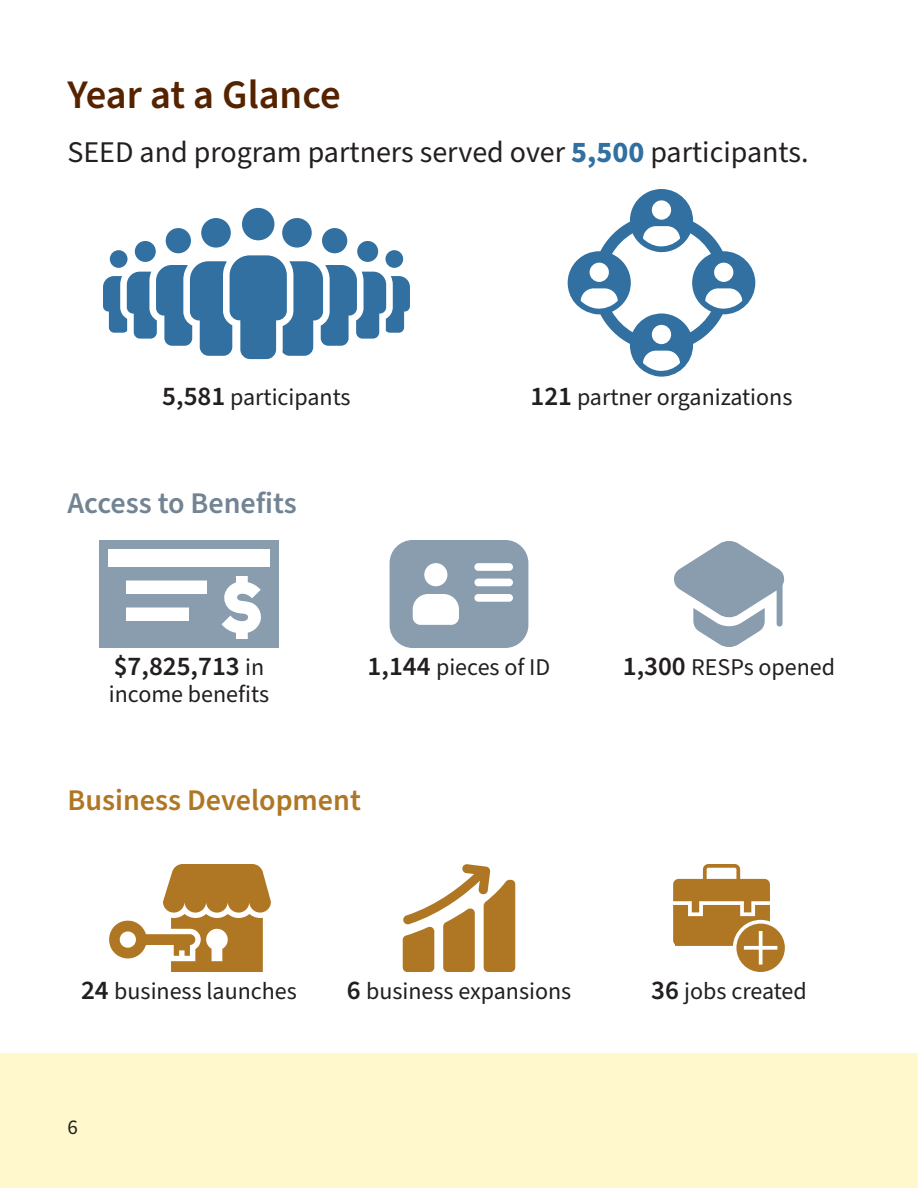
<style>
.page{position:relative;width:918px;height:1188px;background:#fff}
.page>*{position:absolute;margin:0;border:0;box-sizing:border-box;transform-origin:0 0}
.t1{font:600 40.5px "Source Sans Pro";color:#552300}
.Statistic-Lede{font:30px "Source Sans Pro";color:#231f20}
.t2{font:600 30px "Source Sans Pro";color:#af7724}
.t3{font:600 30px "Source Sans Pro";color:#728493}
.Statistic{font:600 27px "Source Sans Pro";color:#231f20}
.Statistic-2{font:24px "Source Sans Pro";color:#231f20}
.t4{font:21px "Source Sans Pro";color:#231f20}
.s1{font-weight:700;color:#3270a1}
.s2{font-weight:600;font-size:27px}
.s3{font-weight:400;font-size:24px}
</style>
<div class="page">
<div style="left:0;top:1053px;width:918px;height:135px;background:#fff8cd"></div>
<div style="left:385px;top:250px;width:18px;height:18px;background:#3170a0;border-radius:50%"></div>
<div style="left:357px;top:241px;width:21px;height:21px;background:#3170a0;border-radius:50%"></div>
<div style="left:322px;top:228px;width:25px;height:25px;background:#3170a0;border-radius:50%"></div>
<div style="left:282px;top:218px;width:30px;height:30px;background:#3170a0;border-radius:50%"></div>
<div style="left:110px;top:250px;width:18px;height:18px;background:#3170a0;border-radius:50%"></div>
<div style="left:135px;top:241px;width:21px;height:21px;background:#3170a0;border-radius:50%"></div>
<div style="left:166px;top:228px;width:25px;height:25px;background:#3170a0;border-radius:50%"></div>
<div style="left:201px;top:218px;width:30px;height:30px;background:#3170a0;border-radius:50%"></div>
<div style="left:242px;top:208px;width:32px;height:32px;background:#3170a0;border-radius:50%"></div>
<svg style="left:103px;top:255px;width:307px;height:104px"></svg>
<svg style="left:568px;top:189px;width:187px;height:188px"></svg>
<svg style="left:390px;top:540px;width:138px;height:108px"></svg>
<svg style="left:674px;top:541px;width:111px;height:106px"></svg>
<svg style="left:109px;top:864px;width:162px;height:108px"></svg>
<svg style="left:673px;top:864px;width:112px;height:108px"></svg>
<svg style="left:403px;top:864px;width:112px;height:108px"></svg>
<svg style="left:99px;top:540px;width:180px;height:108px"></svg>
<h1 class="t1" style="left:68px;top:68px;width:275px">Year at a Glance</h1>
<p class="Statistic-Lede" style="left:68px;top:132px;width:743px">SEED and program partners served over <span class="s1">5,500</span> participants.</p>
<p class="Statistic-2" style="left:162px;top:381px;width:190px"><span class="s2">5,581</span> participants</p>
<p class="Statistic-2" style="left:531px;top:381px;width:263px"><span class="s2">121</span> partner organizations</p>
<h2 class="t3" style="left:68px;top:483px;width:231px">Access to Benefits</h2>
<p class="Statistic" style="left:114px;top:648px;width:152px">$7,825,713 <span class="s3">in</span></p>
<p class="Statistic-2" style="left:109px;top:678px;width:162px">income benefits</p>
<p class="Statistic-2" style="left:368px;top:651px;width:184px"><span class="s2">1,144</span> pieces of ID</p>
<p class="Statistic-2" style="left:623px;top:651px;width:214px"><span class="s2">1,300</span> RESPs opened</p>
<h2 class="t2" style="left:68px;top:780px;width:295px">Business Development</h2>
<p class="Statistic-2" style="left:81px;top:975px;width:217px"><span class="s2">24</span> business launches</p>
<p class="Statistic-2" style="left:347px;top:975px;width:226px"><span class="s2">6</span> business expansions</p>
<p class="Statistic-2" style="left:651px;top:975px;width:157px"><span class="s2">36</span> jobs created</p>
<p class="t4" style="left:68px;top:1113px;width:12px">6</p>
</div>
